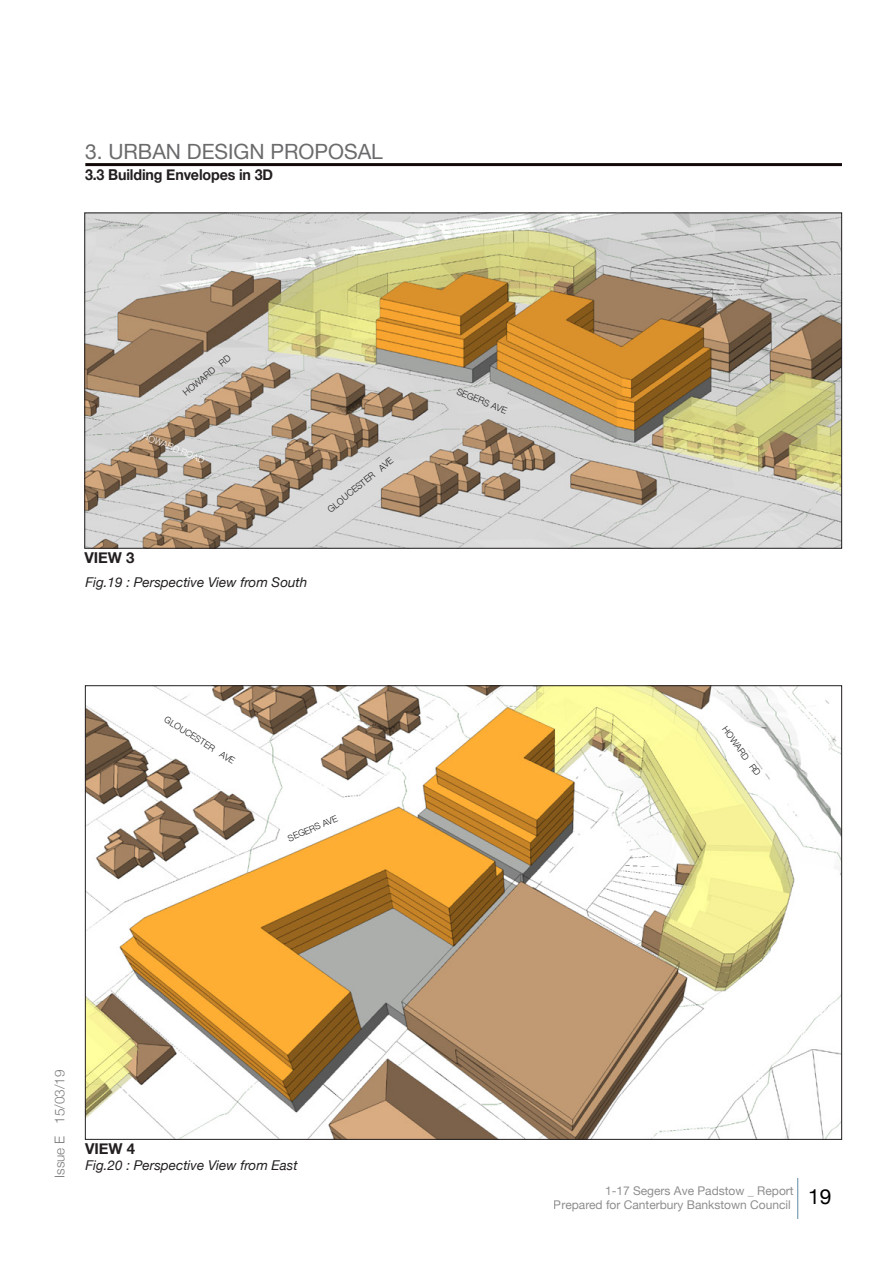
<style>
.page{position:relative;width:893px;height:1263px;background:#fff}
.page>*{position:absolute;margin:0;border:0;box-sizing:border-box;transform-origin:0 0}
.t1{font:21px "Helvetica Neue";color:#6b6b6e}
.t2{font:700 15px "Helvetica Neue";letter-spacing:-.01em;color:#231f20;scale:.95 1}
.t3{font:700 15px "Helvetica Neue";letter-spacing:-.01em;color:#231f20}
.t4{font:italic 13.5px "Helvetica Neue";color:#231f20}
.t5{font:300 13.5px "Helvetica Neue";color:#231f20}
.t6{font:12px/13.6px "Helvetica Neue";color:#797979}
.t7{font:300 9px "Helvetica Neue";color:#231f20}
.t8{font:300 9px "Helvetica Neue";color:#fff}
</style>
<div class="page">
<hr style="left:85px;top:163px;width:757px;height:3px;background:#120908">
<hr style="left:797px;top:1178px;width:1px;height:41px;background:#608ca7">
<img style="left:87px;top:687px;width:753px;height:451px">
<img style="left:86px;top:215px;width:754px;height:332px">
<p class="t1" style="left:85px;top:136px;width:299px">3. URBAN DESIGN PROPOSAL</p>
<p class="t2" style="left:85px;top:163px;width:199px">3.3 Building Envelopes in 3D</p>
<p class="t7" style="left:180px;top:388px;width:60px;rotate:-39deg">HOWARD RD</p>
<p class="t8" style="left:146px;top:429px;width:67px;rotate:22deg">HOWARD ROAD</p>
<p class="t3" style="left:84px;top:546px;width:52px">VIEW 3</p>
<p class="t4" style="left:85px;top:572px;width:224px">Fig.19 : Perspective View from South</p>
<p class="t7" style="left:324px;top:505px;width:83px;rotate:-39deg">GLOUCESTER AVE</p>
<p class="t7" style="left:169px;top:712px;width:83px;rotate:32deg">GLOUCESTER AVE</p>
<p class="t7" style="left:285px;top:832px;width:55px;rotate:-23deg">SEGERS AVE</p>
<p class="t7" style="left:460px;top:384px;width:55px;rotate:22deg">SEGERS AVE</p>
<p class="t7" style="left:730px;top:723px;width:60px;rotate:54deg">HOWARD RD</p>
<p class="t5" style="left:49px;top:1178px;width:110px;rotate:-90deg">Issue E 15/03/19</p>
<p class="t3" style="left:85px;top:1137px;width:52px">VIEW 4</p>
<p class="t4" style="left:85px;top:1156px;width:214px">Fig.20 : Perspective View from East</p>
<p class="t6" style="left:554px;top:1185px;width:279px;text-indent:51px">1-17 Segers Ave Padstow _ Report<br>Prepared for Canterbury Bankstown Council <sup>19</sup></p>
</div>
